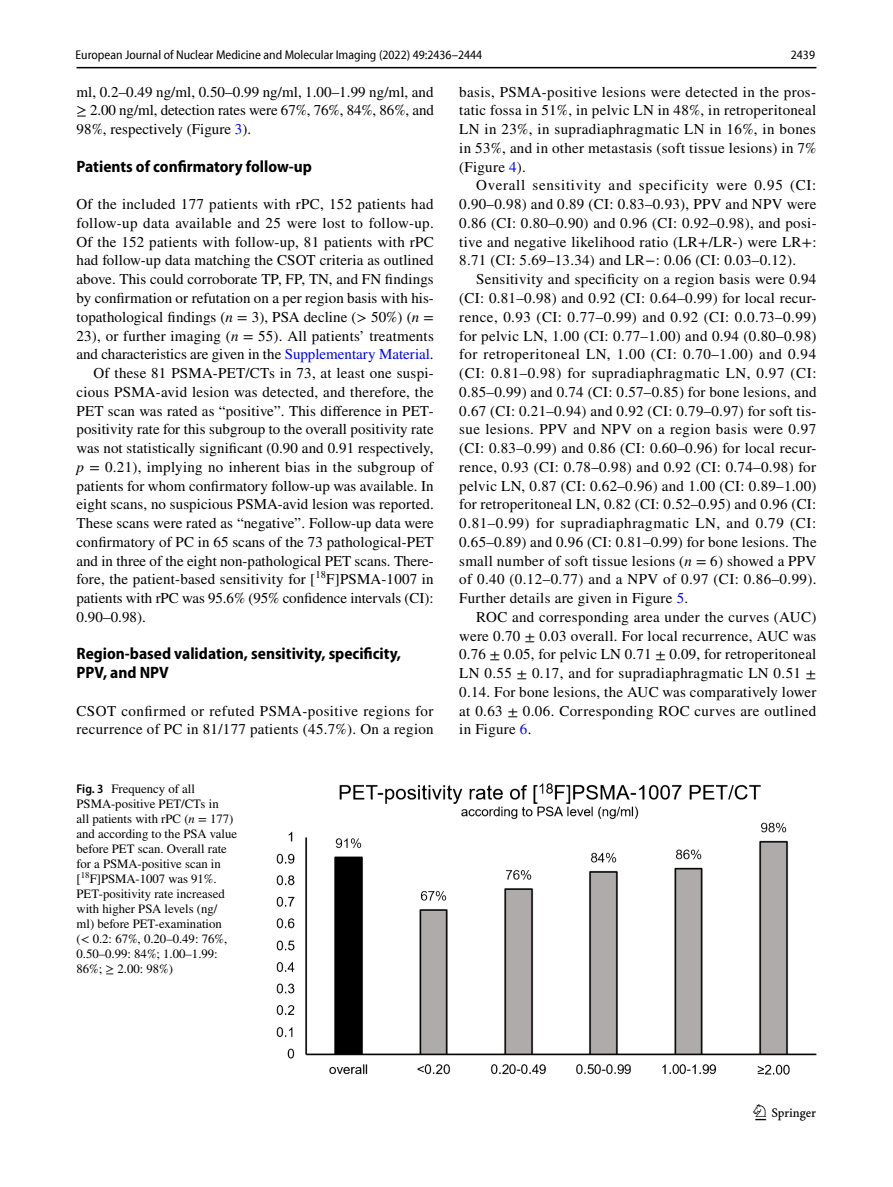
<style>
.page{position:relative;width:893px;height:1187px;background:#fff}
.page>*{position:absolute;margin:0;border:0;box-sizing:border-box;transform-origin:0 0}
.t1{font:22.5px "Springnew Regular 3";color:#000}
.t2{font:700 semi-condensed 16.5px/18.8px "Myriad Pro";color:#000}
.t3{font:15px/18.8px "STIX";letter-spacing:.005em;color:#000;text-align:justify}
.t4{font:15px/18.8px "STIX";letter-spacing:.03em;color:#000}
.t5{font:15px "STIX";letter-spacing:.025em;color:#000}
.t6{font:12.75px/15px "STIX";color:#000}
.t7{font:semi-condensed 12.75px "Myriad Pro Unic";color:#000}
.t8{font:12.75px "Myriad Pro Unic Semi Condensed 2";color:#000}
.s1{color:#00f}
.s2{font-style:italic}
.s3{font-family:"Myriad Pro";font-weight:600;font-stretch:semi-condensed}
</style>
<div class="page">
<hr style="left:77px;top:67px;width:739px;height:1px;background:#000">
<img style="left:276px;top:783px;width:540px;height:290px">
<p class="t7" style="left:76px;top:50px;width:408px">European Journal of Nuclear Medicine and Molecular Imaging (2022) 49:2436–2444</p>
<p class="t8" style="left:791px;top:50px;width:26px">2439</p>
<p class="t3" style="left:77px;top:83px;width:359px">ml, 0.2–0.49 ng/ml, 0.50–0.99 ng/ml, 1.00–1.99 ng/ml, and ≥ 2.00 ng/ml, detection rates were 67%, 76%, 84%, 86%, and 98%, respectively (Figure <span class="s1">3</span>).</p>
<p class="t2" style="left:77px;top:157px;width:237px">Patients of confirmatory follow‑up</p>
<p class="t3" style="left:77px;top:196px;width:358px">Of the included 177 patients with rPC, 152 patients had</p>
<p class="t5" style="left:77px;top:212px;width:359px">follow-up data available and 25 were lost to follow-up.</p>
<p class="t3" style="left:77px;top:233px;width:359px">Of the 152 patients with follow-up, 81 patients with rPC</p>
<p class="t3" style="left:77px;top:252px;width:359px">had follow-up data matching the CSOT criteria as outlined</p>
<p class="t3" style="left:77px;top:271px;width:359px">above. This could corroborate TP, FP, TN, and FN findings</p>
<p class="t3" style="left:77px;top:289px;width:359px">by confirmation or refutation on a per region basis with his-</p>
<p class="t3" style="left:77px;top:308px;width:359px">topathological findings (<span class="s2">n</span> = 3), PSA decline (&gt; 50%) (<span class="s2">n</span> =</p>
<p class="t3" style="left:77px;top:327px;width:359px">23), or further imaging (<span class="s2">n</span> = 55). All patients’ treatments</p>
<p class="t3" style="left:77px;top:346px;width:359px">and characteristics are given in the <span class="s1">Supplementary Material</span>.</p>
<p class="t3" style="left:94px;top:364px;width:342px">Of these 81 PSMA-PET/CTs in 73, at least one suspi-</p>
<p class="t3" style="left:77px;top:383px;width:359px">cious PSMA-avid lesion was detected, and therefore, the</p>
<p class="t3" style="left:77px;top:402px;width:359px">PET scan was rated as “positive”. This difference in PET-</p>
<p class="t3" style="left:77px;top:421px;width:359px">positivity rate for this subgroup to the overall positivity rate</p>
<p class="t3" style="left:77px;top:439px;width:359px">was not statistically significant (0.90 and 0.91 respectively,</p>
<p class="t3" style="left:77px;top:458px;width:358px"><span class="s2">p</span> = 0.21), implying no inherent bias in the subgroup of</p>
<p class="t3" style="left:77px;top:477px;width:359px">patients for whom confirmatory follow-up was available. In</p>
<p class="t3" style="left:77px;top:496px;width:359px">eight scans, no suspicious PSMA-avid lesion was reported.</p>
<p class="t3" style="left:77px;top:514px;width:359px">These scans were rated as “negative”. Follow-up data were</p>
<p class="t3" style="left:77px;top:533px;width:359px">confirmatory of PC in 65 scans of the 73 pathological-PET</p>
<p class="t3" style="left:77px;top:552px;width:359px">and in three of the eight non-pathological PET scans. There-</p>
<p class="t3" style="left:77px;top:571px;width:359px">fore, the patient-based sensitivity for [<sup>18</sup>F]PSMA-1007 in</p>
<p class="t3" style="left:77px;top:589px;width:358px">patients with rPC was 95.6% (95% confidence intervals (CI):</p>
<p class="t3" style="left:77px;top:608px;width:71px">0.90–0.98).</p>
<p class="t2" style="left:77px;top:644px;width:326px">Region‑based validation, sensitivity, specificity,<br>PPV, and NPV</p>
<p class="t4" style="left:77px;top:702px;width:359px">CSOT confirmed or refuted PSMA-positive regions for recurrence of PC in 81/177 patients (45.7%). On a region</p>
<p class="t6" style="left:77px;top:781px;width:162px"><span class="s3">Fig. 3</span> Frequency of all<br>PSMA-positive PET/CTs in<br>all patients with rPC (<span class="s2">n</span> = 177) and according to the PSA value before PET scan. Overall rate for a PSMA-positive scan in [<sup>18</sup>F]PSMA-1007 was 91%.<br>PET-positivity rate increased with higher PSA levels (ng/ ml) before PET-examination (&lt; 0.2: 67%, 0.20–0.49: 76%,<br>0.50–0.99: 84%; 1.00–1.99:<br>86%; ≥ 2.00: 98%)</p>
<p class="t3" style="left:459px;top:83px;width:359px">basis, PSMA-positive lesions were detected in the pros&shy;tatic fossa in 51%, in pelvic LN in 48%, in retroperitoneal LN in 23%, in supradiaphragmatic LN in 16%, in bones in 53%, and in other metastasis (soft tissue lesions) in 7% (Figure <span class="s1">4</span>).</p>
<p class="t3" style="left:459px;top:177px;width:359px;text-indent:17px">Overall sensitivity and specificity were 0.95 (CI:<br>0.90–0.98) and 0.89 (CI: 0.83–0.93), PPV and NPV were 0.86 (CI: 0.80–0.90) and 0.96 (CI: 0.92–0.98), and posi&shy;tive and negative likelihood ratio (LR+/LR-) were LR+:<br>8.71 (CI: 5.69–13.34) and LR−: 0.06 (CI: 0.03–0.12).</p>
<p class="t3" style="left:459px;top:271px;width:359px;text-indent:17px">Sensitivity and specificity on a region basis were 0.94 (CI: 0.81–0.98) and 0.92 (CI: 0.64–0.99) for local recur&shy;rence, 0.93 (CI: 0.77–0.99) and 0.92 (CI: 0.0.73–0.99) for pelvic LN, 1.00 (CI: 0.77–1.00) and 0.94 (0.80–0.98) for retroperitoneal LN, 1.00 (CI: 0.70–1.00) and 0.94 (CI: 0.81–0.98) for supradiaphragmatic LN, 0.97 (CI:<br>0.85–0.99) and 0.74 (CI: 0.57–0.85) for bone lesions, and 0.67 (CI: 0.21–0.94) and 0.92 (CI: 0.79–0.97) for soft tis&shy;sue lesions. PPV and NPV on a region basis were 0.97 (CI: 0.83–0.99) and 0.86 (CI: 0.60–0.96) for local recur&shy;rence, 0.93 (CI: 0.78–0.98) and 0.92 (CI: 0.74–0.98) for pelvic LN, 0.87 (CI: 0.62–0.96) and 1.00 (CI: 0.89–1.00) for retroperitoneal LN, 0.82 (CI: 0.52–0.95) and 0.96 (CI:<br>0.81–0.99) for supradiaphragmatic LN, and 0.79 (CI:<br>0.65–0.89) and 0.96 (CI: 0.81–0.99) for bone lesions. The small number of soft tissue lesions (<span class="s2">n</span> = 6) showed a PPV of 0.40 (0.12–0.77) and a NPV of 0.97 (CI: 0.86–0.99).<br>Further details are given in Figure <span class="s1">5</span>.</p>
<p class="t3" style="left:459px;top:608px;width:359px;text-indent:17px">ROC and corresponding area under the curves (AUC) were 0.70 ± 0.03 overall. For local recurrence, AUC was 0.76 ± 0.05, for pelvic LN 0.71 ± 0.09, for retroperitoneal LN 0.55 ± 0.17, and for supradiaphragmatic LN 0.51 ± 0.14. For bone lesions, the AUC was comparatively lower at 0.63 ± 0.06. Corresponding ROC curves are outlined in Figure <span class="s1">6</span>.</p>
<h1 class="t1" style="left:755px;top:1104px;width:62px">1 3</h1>
</div>
